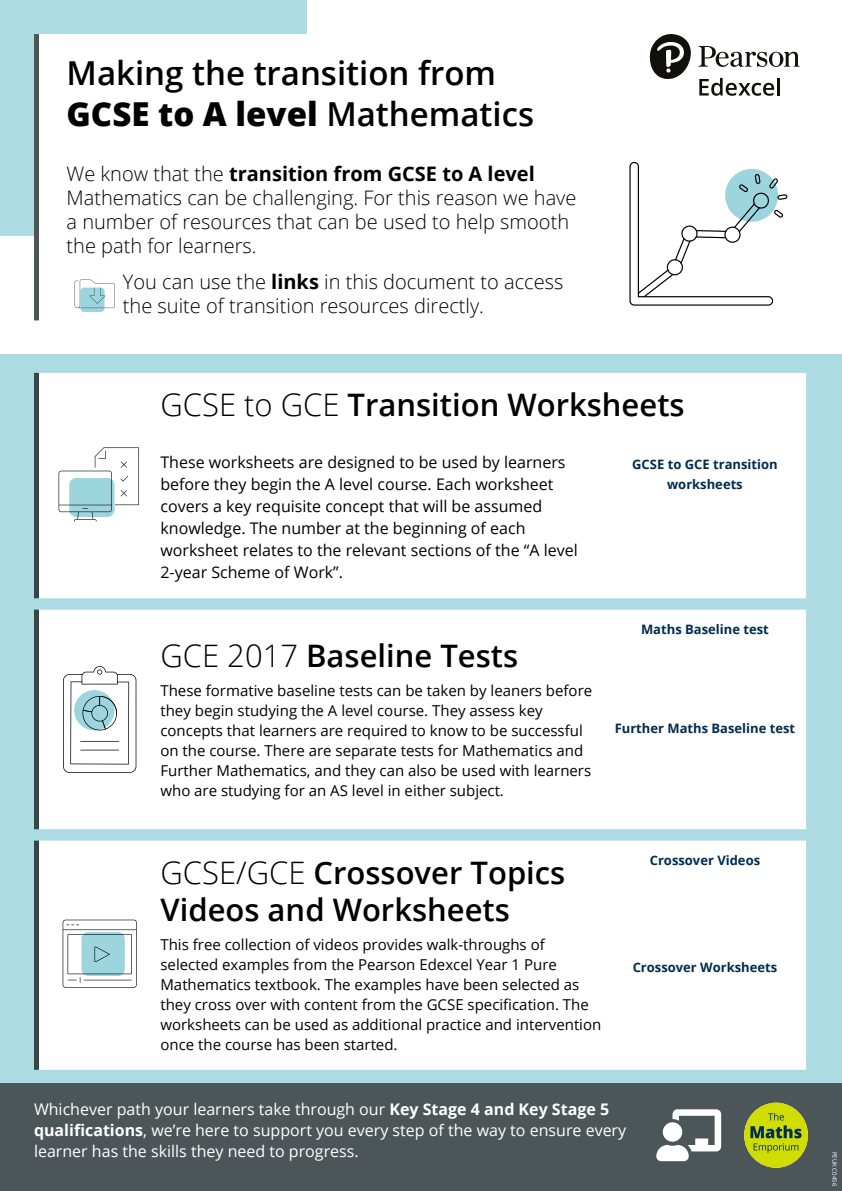
<style>
.page{position:relative;width:842px;height:1191px;background:#fff}
.page>*{position:absolute;margin:0;border:0;box-sizing:border-box;transform-origin:0 0}
.t1{font:600 33px/41px "Open Sans";color:#000}
.Sub_head{font:600 31px/37.2px "Open Sans";color:#000}
.body{font:300 20px/24px "Open Sans";color:#000}
.body-2{font:16px/22px "Open Sans";color:#000}
.body-3{font:16px/21px "Open Sans";color:#fff}
.body-4{font:15px/20px "Open Sans";color:#000}
.body-5{font:700 13px/20px "Open Sans";color:#002c50;text-align:center}
.hyperlinks{font:700 13px "Open Sans";color:#002c50}
.body-6{font:6px "Open Sans";color:#fff}
.s1{font-weight:800}
.s2{font-weight:700}
.s3{font-weight:300}
</style>
<div class="page">
<div style="left:0;top:354px;width:842px;height:837px;background:#acdbe4"></div>
<div style="left:0;top:0;width:306px;height:235px;background:#acdbe4"></div>
<svg style="left:650px;top:34px;width:150px;height:62px"></svg>
<hr style="left:777px;top:78px;width:3px;height:18px;background:#12100b">
<div style="left:35px;top:34px;width:580px;height:313px;background:#fff"></div>
<svg style="left:80px;top:287px;width:25px;height:25px"></svg>
<svg style="left:75px;top:279px;width:40px;height:29px"></svg>
<div style="left:34px;top:34px;width:5px;height:286px;background:#4c5658"></div>
<svg style="left:629px;top:162px;width:158px;height:144px"></svg>
<div style="left:34px;top:373px;width:5px;height:696px;background:#364546"></div>
<div style="left:39px;top:373px;width:767px;height:696px;background:#fff"></div>
<svg style="left:59px;top:447px;width:80px;height:74px"></svg>
<svg style="left:63px;top:666px;width:73px;height:107px;background:#dce4e6"></svg>
<hr style="left:80px;top:741px;width:39px;height:1px;background:#010202">
<hr style="left:80px;top:749px;width:39px;height:1px;background:#010202">
<svg style="left:63px;top:919px;width:74px;height:68px"></svg>
<div style="left:0;top:1083px;width:842px;height:108px;background:#4c5658"></div>
<img style="left:744px;top:1102px;width:64px;height:65px">
<svg style="left:656px;top:1109px;width:65px;height:52px"></svg>
<p class="t1" style="left:67px;top:52px;width:469px">Making the transition from<br><span class="s1">GCSE to A level</span> Mathematics</p>
<p class="body" style="left:67px;top:161px;width:511px">We know that the <span class="s2">transition from GCSE to A level </span>Mathematics can be challenging. For this reason we have a number of resources that can be used to help smooth the path for learners.</p>
<p class="body" style="left:123px;top:269px;width:442px">You can use the <span class="s2">links</span> in this document to access the suite of transition resources directly.</p>
<p class="Sub_head" style="left:160px;top:386px;width:526px"><span class="s3">GCSE to GCE</span> Transition Worksheets</p>
<p class="body-2" style="left:160px;top:451px;width:419px">These worksheets are designed to be used by learners before they begin the A level course. Each worksheet covers a key requisite concept that will be assumed knowledge. The number at the beginning of each worksheet relates to the relevant sections of the “A level 2-year Scheme of Work”.</p>
<p class="body-5" style="left:632px;top:454px;width:147px">GCSE to GCE transition worksheets</p>
<p class="Sub_head" style="left:160px;top:636px;width:359px"><span class="s3">GCE 2017</span> Baseline Tests</p>
<p class="body-4" style="left:160px;top:679px;width:433px">These formative baseline tests can be taken by leaners before they begin studying the A level course. They assess key concepts that learners are required to know to be successful on the course. There are separate tests for Mathematics and Further Mathematics, and they can also be used with learners who are studying for an AS level in either subject.</p>
<p class="hyperlinks" style="left:641px;top:620px;width:129px">Maths Baseline test</p>
<p class="body-5" style="left:615px;top:718px;width:182px">Further Maths Baseline test</p>
<p class="Sub_head" style="left:160px;top:853px;width:406px"><span class="s3">GCSE/GCE</span> Crossover Topics<br>Videos and Worksheets</p>
<p class="body-4" style="left:160px;top:934px;width:442px">This free collection of videos provides walk-throughs of selected examples from the Pearson Edexcel Year 1 Pure Mathematics textbook. The examples have been selected as they cross over with content from the GCSE specification. The worksheets can be used as additional practice and intervention once the course has been started.</p>
<p class="body-5" style="left:650px;top:849px;width:112px">Crossover Videos</p>
<p class="body-5" style="left:633px;top:956px;width:146px">Crossover Worksheets</p>
<p class="body-3" style="left:34px;top:1098px;width:594px">Whichever path your learners take through our <span class="s2">Key Stage 4 and Key Stage 5 qualifications</span>, we’re here to support you every step of the way to ensure every learner has the skills they need to progress.</p>
<p class="body-6" style="left:839px;top:1151px;width:36px;rotate:90deg">PEUK C0456</p>
</div>
